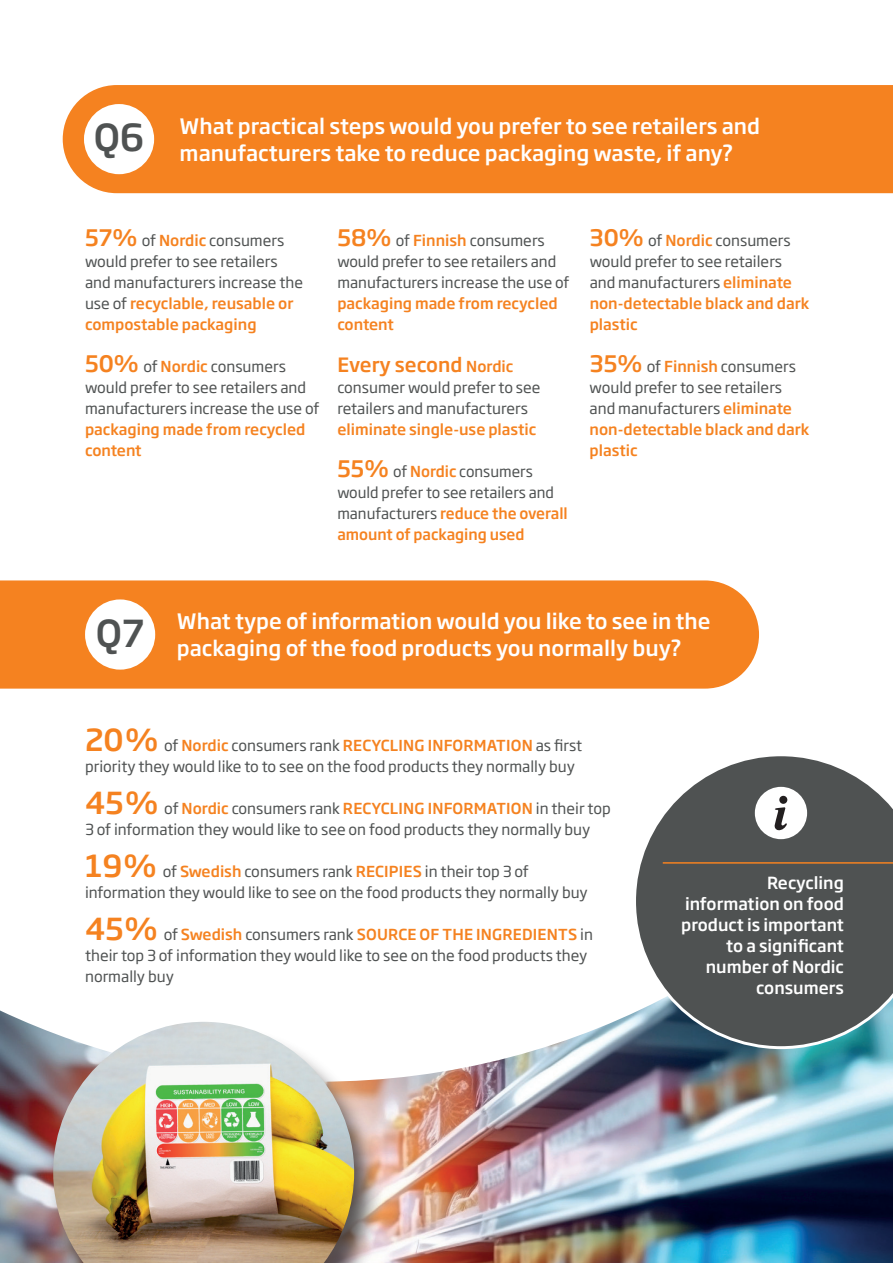
<style>
.page{position:relative;width:893px;height:1263px;background:#fff}
.page>*{position:absolute;margin:0;border:0;box-sizing:border-box;transform-origin:0 0}
.t1{font:500 36.75px "Soho Gothic Pro";color:#4f5252}
.t2{font:500 21px/27px "Soho Gothic Pro";color:#fff}
.t3{font:500 19.5px "Soho Gothic Pro";color:#f58220}
.t4{font:500 16.5px/21px "Soho Gothic Pro";color:#fff;text-align:right}
.t5{font:15px/21px "Soho Gothic Pro";color:#4f5252}
.t6{font:500 15px/21px "Soho Gothic Pro";color:#f58220}
.s1{font-weight:500;font-size:22.5px;color:#f58220}
.s2{font-weight:500;color:#f58220}
.s3{font-size:15px}
.s4{font-weight:500;font-size:30px;color:#f58220}
</style>
<div class="page">
<img style="left:0;top:1010px;width:893px;height:253px">
<div style="left:0;top:580px;width:759px;height:109px;background:#f58220"></div>
<div style="left:85px;top:599px;width:70px;height:71px;background:#fff;border-radius:50%"></div>
<div style="left:63px;top:85px;width:830px;height:108px;background:#f58220"></div>
<div style="left:84px;top:104px;width:70px;height:70px;background:#fff;border-radius:50%"></div>
<svg style="left:633px;top:756px;width:260px;height:293px;background:#646a6c"></svg>
<hr style="left:663px;top:862px;width:230px;height:2px;background:#f58220">
<div style="left:755px;top:787px;width:52px;height:52px;background:#fff;border-radius:50%"></div>
<div style="left:779px;top:796px;width:8px;height:8px;background:#231f20;border-radius:50%"></div>
<svg style="left:774px;top:807px;width:13px;height:24px"></svg>
<div style="left:48px;top:1024px;width:336px;height:239px;background:#231f20;opacity:.75"></div>
<img style="left:53px;top:1022px;width:301px;height:241px">
<h1 class="t1" style="left:94px;top:109px;width:52px">Q6</h1>
<h2 class="t2" style="left:180px;top:111px;width:582px">What practical steps would you prefer to see retailers and manufacturers take to reduce packaging waste, if any?</h2>
<p class="t5" style="left:85px;top:229px;width:220px"><span class="s1">57%</span> of <span class="s2">Nordic</span> consumers would prefer to see retailers and manufacturers increase the use of <span class="s2">recyclable, reusable or compostable packaging</span></p>
<p class="t5" style="left:85px;top:355px;width:236px"><span class="s1">50%</span> of <span class="s2">Nordic</span> consumers would prefer to see retailers and manufacturers increase the use of</p>
<p class="t6" style="left:85px;top:418px;width:222px">packaging made from recycled content</p>
<p class="t5" style="left:337px;top:229px;width:234px"><span class="s1">58%</span> of <span class="s2">Finnish</span> consumers would prefer to see retailers and manufacturers increase the use of</p>
<p class="t6" style="left:337px;top:292px;width:222px">packaging made from recycled content</p>
<h3 class="t3" style="left:337px;top:349px;width:178px">Every second <span class="s3">Nordic</span></h3>
<p class="t5" style="left:337px;top:376px;width:205px">consumer would prefer to see retailers and manufacturers</p>
<p class="t6" style="left:337px;top:418px;width:201px">eliminate single-use plastic</p>
<p class="t5" style="left:337px;top:460px;width:232px"><span class="s1">55%</span> of <span class="s2">Nordic</span> consumers would prefer to see retailers and manufacturers <span class="s2">reduce the overall amount of packaging used</span></p>
<p class="t5" style="left:590px;top:229px;width:221px"><span class="s1">30%</span> of <span class="s2">Nordic</span> consumers would prefer to see retailers and manufacturers <span class="s2">eliminate non-detectable black and dark plastic</span></p>
<p class="t5" style="left:590px;top:355px;width:221px"><span class="s1">35%</span> of <span class="s2">Finnish</span> consumers would prefer to see retailers and manufacturers <span class="s2">eliminate non-detectable black and dark plastic</span></p>
<h1 class="t1" style="left:96px;top:604px;width:50px">Q7</h1>
<h2 class="t2" style="left:177px;top:607px;width:535px">What type of information would you like to see in the packaging of the food products you normally buy?</h2>
<p class="t5" style="left:85px;top:734px;width:499px"><span class="s4">20%</span> of <span class="s2">Nordic</span> consumers rank <span class="s2">RECYCLING INFORMATION</span> as first priority they would like to to see on the food products they normally buy</p>
<p class="t5" style="left:85px;top:797px;width:527px"><span class="s4">45%</span> of <span class="s2">Nordic</span> consumers rank <span class="s2">RECYCLING INFORMATION</span> in their top<br>3 of information they would like to see on food products they normally buy</p>
<p class="t5" style="left:85px;top:860px;width:504px"><span class="s4">19%</span> of <span class="s2">Swedish</span> consumers rank <span class="s2">RECIPIES</span> in their top 3 of information they would like to see on the food products they normally buy</p>
<p class="t5" style="left:85px;top:923px;width:509px"><span class="s4">45%</span> of <span class="s2">Swedish</span> consumers rank <span class="s2">SOURCE OF THE INGREDIENTS</span> in their top 3 of information they would like to see on the food products they normally buy</p>
<p class="t4" style="left:681px;top:871px;width:164px">Recycling information on food product is important to a significant number of Nordic consumers</p>
</div>
